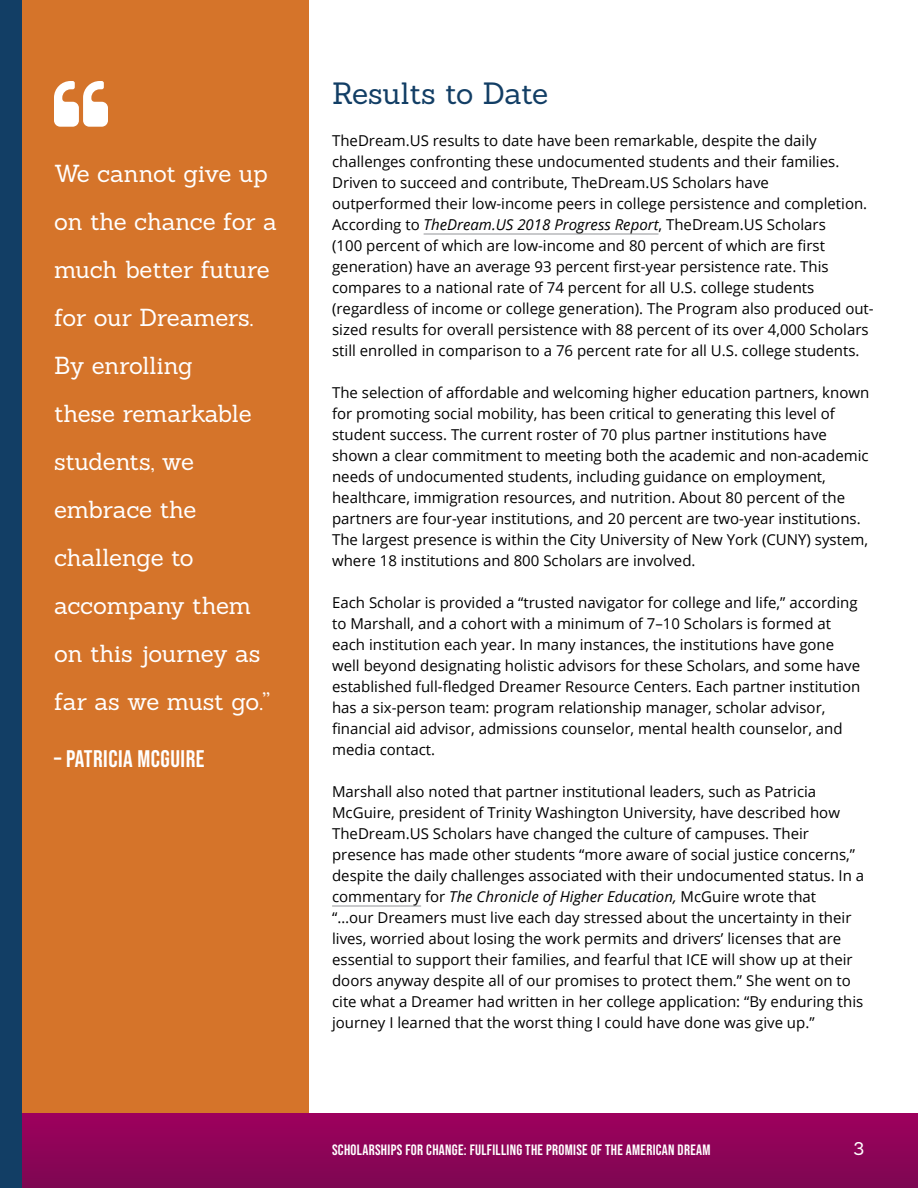
<style>
.page{position:relative;width:918px;height:1188px;background:#fff}
.page>*{position:absolute;margin:0;border:0;box-sizing:border-box;transform-origin:0 0}
.sub_head{font:30px "Sanchez";letter-spacing:-.01em;color:#123e65}
.t1{font:24px/48px "Sanchez";letter-spacing:-.01em;color:#fff}
.t2{font:24px "Bebas Neue";letter-spacing:.02em;color:#fff}
.subheads{font:18px "Sanchez";color:#fff}
.t3{font:15px/21px "Open Sans";color:#000}
.subheads-2{font:15px "Bebas Neue";letter-spacing:.02em;color:#fff}
.s1{font-style:italic}
</style>
<div class="page">
<div style="left:0;top:0;width:309px;height:1130px;background:#d5742a"></div>
<hr style="left:424px;top:234px;width:235px;height:1px;background:#939598">
<hr style="left:332px;top:906px;width:89px;height:1px;background:#939598">
<svg style="left:54px;top:81px;width:54px;height:46px"></svg>
<div style="left:0;top:1113px;width:918px;height:75px;background:linear-gradient(to bottom,#9e005d,#7d0752)"></div>
<div style="left:0;top:0;width:22px;height:1188px;background:#123e65"></div>
<p class="t1" style="left:54px;top:149px;width:225px">We cannot give up on the chance for a much better future for our Dreamers.<br>By enrolling<br>these remarkable students, we embrace the challenge to accompany them on this journey as far as we must go.”</p>
<p class="t2" style="left:54px;top:745px;width:152px">– PATRICIA MCGUIRE</p>
<p class="sub_head" style="left:332px;top:73px;width:218px">Results to Date</p>
<p class="t3" style="left:332px;top:129px;width:543px">TheDream.US results to date have been remarkable, despite the daily challenges confronting these undocumented students and their families.<br>Driven to succeed and contribute, TheDream.US Scholars have<br>outperformed their low-income peers in college persistence and completion.<br>According to <span class="s1">TheDream.US 2018 Progress Report</span>, TheDream.US Scholars<br>(100 percent of which are low-income and 80 percent of which are first generation) have an average 93 percent first-year persistence rate. This compares to a national rate of 74 percent for all U.S. college students (regardless of income or college generation). The Program also produced out&shy;sized results for overall persistence with 88 percent of its over 4,000 Scholars still enrolled in comparison to a 76 percent rate for all U.S. college students.</p>
<p class="t3" style="left:332px;top:381px;width:539px">The selection of affordable and welcoming higher education partners, known for promoting social mobility, has been critical to generating this level of student success. The current roster of 70 plus partner institutions have shown a clear commitment to meeting both the academic and non-academic needs of undocumented students, including guidance on employment, healthcare, immigration resources, and nutrition. About 80 percent of the partners are four-year institutions, and 20 percent are two-year institutions.<br>The largest presence is within the City University of New York (CUNY) system, where 18 institutions and 800 Scholars are involved.</p>
<p class="t3" style="left:332px;top:591px;width:530px">Each Scholar is provided a “trusted navigator for college and life,” according to Marshall, and a cohort with a minimum of 7–10 Scholars is formed at each institution each year. In many instances, the institutions have gone well beyond designating holistic advisors for these Scholars, and some have established full-fledged Dreamer Resource Centers. Each partner institution has a six-person team: program relationship manager, scholar advisor, financial aid advisor, admissions counselor, mental health counselor, and media contact.</p>
<p class="t3" style="left:332px;top:780px;width:534px">Marshall also noted that partner institutional leaders, such as Patricia McGuire, president of Trinity Washington University, have described how TheDream.US Scholars have changed the culture of campuses. Their presence has made other students “more aware of social justice concerns,” despite the daily challenges associated with their undocumented status. In a commentary for <span class="s1">The Chronicle of Higher Education,</span> McGuire wrote that<br>“…our Dreamers must live each day stressed about the uncertainty in their lives, worried about losing the work permits and drivers’ licenses that are essential to support their families, and fearful that ICE will show up at their doors anyway despite all of our promises to protect them.” She went on to cite what a Dreamer had written in her college application: “By enduring this journey I learned that the worst thing I could have done was give up.”</p>
<p class="subheads-2" style="left:332px;top:1141px;width:380px">SCHOLARSHIPS FOR CHANGE: FULFILLING THE PROMISE OF THE AMERICAN DREAM</p>
<p class="subheads" style="left:853px;top:1137px;width:12px">3</p>
</div>
